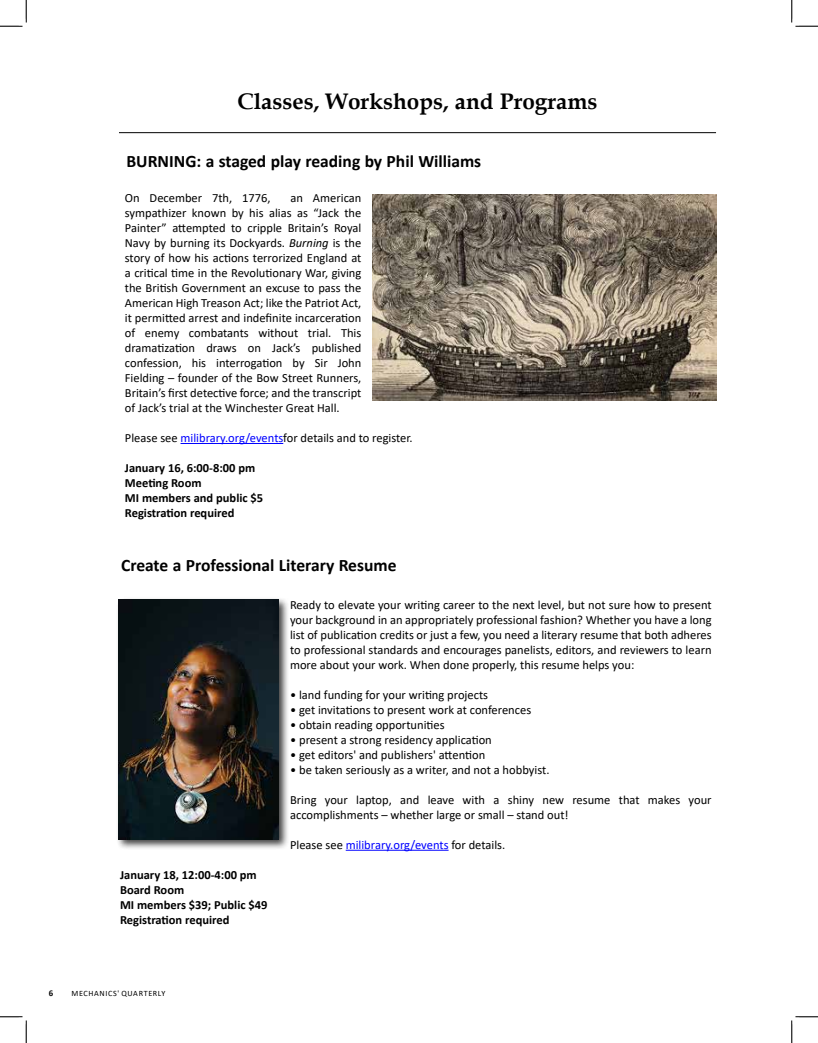
<style>
.page{position:relative;width:818px;height:1043px;background:#fff}
.page>*{position:absolute;margin:0;border:0;box-sizing:border-box;transform-origin:0 0}
.t1{font:700 22.5px "Book Antiqua";color:#000}
.t2{font:700 17.5px "Calibri";color:#000}
.t3{font:12.5px/15px "Calibri";color:#000;text-align:justify}
.t4{font:700 12.5px/15px "Calibri";color:#000}
.t5{font:700 8.75px "Calibri";color:#000}
.t6{font:8.12px "Calibri";letter-spacing:.075em;color:#000}
.s1{font-style:italic}
.s2{color:#00f}
</style>
<div class="page">
<hr style="left:119px;top:132px;width:597px;height:1px;background:#000">
<hr style="left:180px;top:443px;width:103px;height:1px;background:#00f">
<hr style="left:346px;top:849px;width:102px;height:1px;background:#00f">
<img style="left:372px;top:194px;width:344px;height:207px">
<div style="left:116px;top:596px;width:173px;height:254px;background:#000;opacity:.75"></div>
<img style="left:119px;top:599px;width:160px;height:240px">
<svg style="left:0;top:0;width:27px;height:27px"></svg>
<svg style="left:0;top:1016px;width:27px;height:26px"></svg>
<svg style="left:791px;top:0;width:27px;height:27px"></svg>
<svg style="left:791px;top:1016px;width:27px;height:26px"></svg>
<h1 class="t1" style="left:237px;top:86px;width:361px">Classes, Workshops, and Programs</h1>
<h2 class="t2" style="left:126px;top:149px;width:356px">BURNING: a staged play reading by Phil Williams</h2>
<p class="t3" style="left:125px;top:190px;width:147px">On December 7th, 1776,</p>
<p class="t3" style="left:125px;top:190px;width:238px;text-indent:166px">an American sympathizer known by his alias as “Jack the Painter” attempted to cripple Britain’s Royal Navy by burning its Dockyards. <span class="s1">Burning</span> is the story of how his actions terrorized England at a critical time in the Revolutionary War, giving the British Government an excuse to pass the American High Treason Act; like the Patriot Act, it permitted arrest and indefinite incarceration of enemy combatants without trial. This dramatization draws on Jack’s published confession, his interrogation by Sir John Fielding – founder of the Bow Street Runners, Britain’s first detective force; and the transcript of Jack’s trial at the Winchester Great Hall.</p>
<p class="t3" style="left:125px;top:430px;width:289px">Please see <span class="s2">milibrary.org/events</span>for details and to register.</p>
<p class="t4" style="left:125px;top:460px;width:140px">January 16, 6:00-8:00 pm<br>Meeting Room<br>MI members and public $5<br>Registration required</p>
<h2 class="t2" style="left:121px;top:552px;width:277px">Create a Professional Literary Resume</h2>
<p class="t4" style="left:120px;top:867px;width:149px">January 18, 12:00-4:00 pm<br>Board Room<br>MI members $39; Public $49<br>Registration required</p>
<p class="t3" style="left:290px;top:596px;width:423px">Ready to elevate your writing career to the next level, but not sure how to present your background in an appropriately professional fashion? Whether you have a long list of publication credits or just a few, you need a literary resume that both adheres to professional standards and encourages panelists, editors, and reviewers to learn more about your work. When done properly, this resume helps you:</p>
<p class="t3" style="left:290px;top:686px;width:200px">• land funding for your writing projects</p>
<p class="t3" style="left:290px;top:701px;width:243px">• get invitations to present work at conferences</p>
<p class="t3" style="left:290px;top:716px;width:156px">• obtain reading opportunities</p>
<p class="t3" style="left:290px;top:731px;width:203px">• present a strong residency application</p>
<p class="t3" style="left:290px;top:746px;width:197px">• get editors' and publishers' attention</p>
<p class="t3" style="left:290px;top:761px;width:261px">• be taken seriously as a writer, and not a hobbyist.</p>
<p class="t3" style="left:290px;top:791px;width:423px">Bring your laptop, and leave with a shiny new resume that makes your accomplishments – whether large or small – stand out!</p>
<p class="t3" style="left:290px;top:836px;width:217px">Please see <span class="s2">milibrary.org/events</span> for details.</p>
<p class="t5" style="left:49px;top:987px;width:6px">6</p>
<p class="t6" style="left:71px;top:988px;width:96px">MECHANICS' QUARTERLY</p>
</div>
